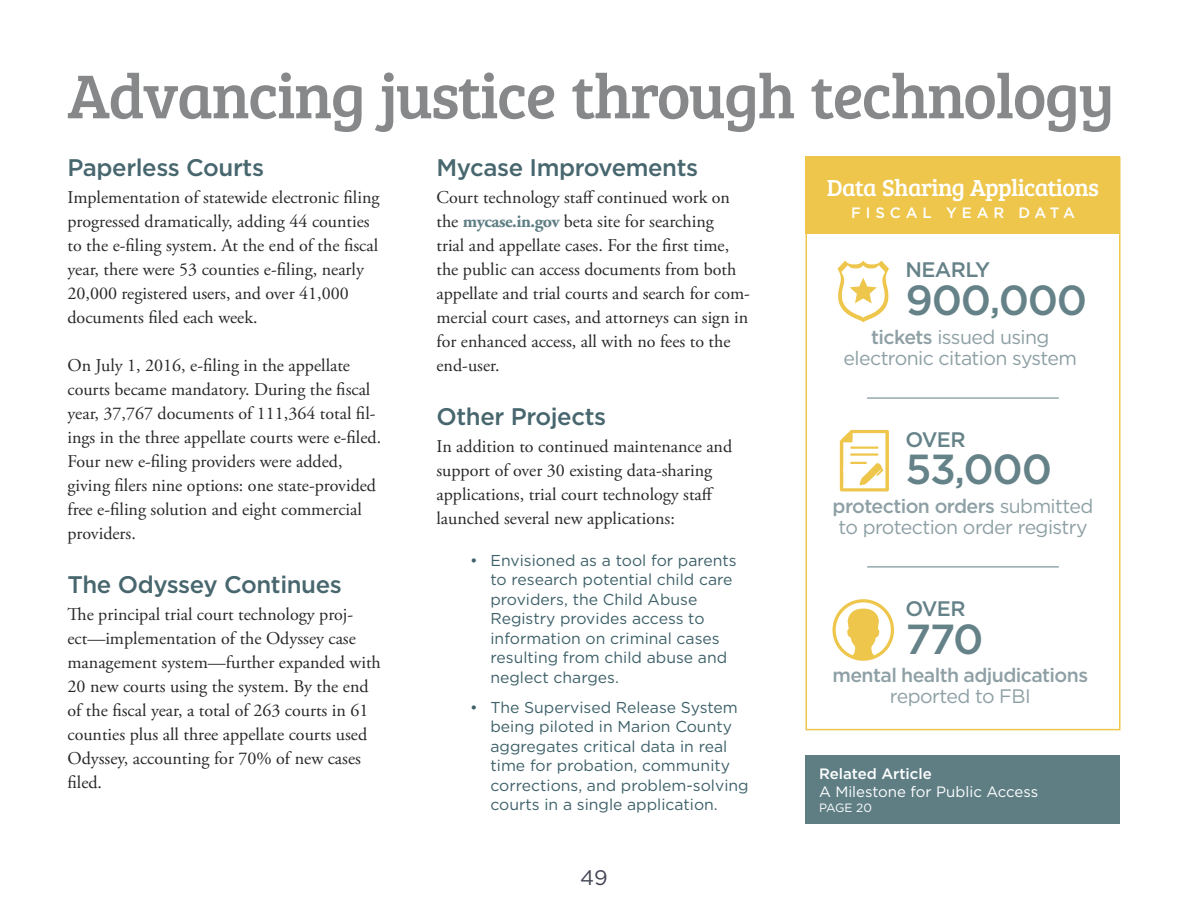
<style>
.page{position:relative;width:1188px;height:918px;background:#fff}
.page>*{position:absolute;margin:0;border:0;box-sizing:border-box;transform-origin:0 0}
.t1{font:63.9px "Bree Serif";letter-spacing:-.025em;color:#86888a}
.t2{font:500 42px "Gotham";letter-spacing:-.03em;color:#658288}
.t3{font:500 24px "Gotham";letter-spacing:-.015em;color:#47666e}
.t4{font:24px "Bree Serif";letter-spacing:-.025em;color:#fff}
.t5{font:500 21px "Gotham";letter-spacing:-.03em;color:#658288}
.t6{font:21px "Gotham";color:#444654}
.t7{font:19.5px/21px "Gotham";letter-spacing:-.03em;color:#8ea0a5;text-align:center}
.t8{font:500 19.5px "Gotham";letter-spacing:-.03em;color:#8ea0a5}
.t9{font:18px/24px "Adobe Garamond Pro";color:#292829}
.t10{font:15.75px/19.5px "Gotham";color:#3e6169}
.t11{font:15px/18px "Gotham";color:#fff}
.t12{font:500 15px "Gotham";letter-spacing:.325em;color:#fff}
.t13{font:12px "Gotham";letter-spacing:-.02em;color:#fff}
.s1{font-weight:700;color:#5e7e84}
.s2{font-size:37.5px}
.s3{font-weight:500}
</style>
<div class="page">
<hr style="left:867px;top:567px;width:192px;height:1px;background:#5e7e84">
<hr style="left:867px;top:398px;width:192px;height:1px;background:#5e7e84">
<div style="left:806px;top:157px;width:314px;height:573px;border:2px solid #eec64b"></div>
<div style="left:806px;top:157px;width:314px;height:77px;background:#eec64b"></div>
<svg style="left:838px;top:261px;width:51px;height:61px"></svg>
<svg style="left:840px;top:430px;width:49px;height:61px"></svg>
<svg style="left:832px;top:599px;width:62px;height:62px"></svg>
<div style="left:806px;top:755px;width:314px;height:69px;background:#5e7e84"></div>
<h1 class="t1" style="left:68px;top:49px;width:1049px">Advancing justice through technology</h1>
<p class="t3" style="left:68px;top:152px;width:198px">Paperless Courts</p>
<p class="t9" style="left:68px;top:186px;width:314px">Implementation of statewide electronic fling progressed dramatically, adding 44 counties to the e-fling system. At the end of the fscal year, there were 53 counties e-fling, nearly 20,000 registered users, and over 41,000 documents fled each week.</p>
<p class="t9" style="left:68px;top:354px;width:315px">On July 1, 2016, e-fling in the appellate courts became mandatory. During the fscal year, 37,767 documents of 111,364 total fl&shy;ings in the three appellate courts were e-fled.<br>Four new e-fling providers were added, giving flers nine options: one state-provided free e-fling solution and eight commercial providers.</p>
<p class="t3" style="left:68px;top:569px;width:276px">The Odyssey Continues</p>
<p class="t9" style="left:68px;top:603px;width:315px">Te principal trial court technology proj&shy;ect—implementation of the Odyssey case management system—further expanded with 20 new courts using the system. By the end of the fscal year, a total of 263 courts in 61 counties plus all three appellate courts used Odyssey, accounting for 70% of new cases fled.</p>
<p class="t3" style="left:436px;top:152px;width:263px">Mycase Improvements</p>
<p class="t9" style="left:436px;top:186px;width:315px">Court technology staf continued work on the <span class="s1">mycase.in.gov</span> beta site for searching<br>trial and appellate cases. For the frst time, the public can access documents from both appellate and trial courts and search for com&shy;mercial court cases, and attorneys can sign in for enhanced access, all with no fees to the end-user.</p>
<p class="t3" style="left:436px;top:401px;width:171px">Other Projects</p>
<p class="t9" style="left:436px;top:435px;width:297px">In addition to continued maintenance and support of over 30 existing data-sharing applications, trial court technology staf launched several new applications:</p>
<p class="t10" style="left:491px;top:550px;width:248px;text-indent:-20px">• Envisioned as a tool for parents to research potential child care providers, the Child Abuse<br>Registry provides access to information on criminal cases resulting from child abuse and neglect charges.</p>
<p class="t10" style="left:491px;top:697px;width:260px;text-indent:-20px">• The Supervised Release System being piloted in Marion County aggregates critical data in real time for probation, community corrections, and problem-solving courts in a single application.</p>
<p class="t4" style="left:827px;top:170px;width:274px">Data Sharing Applications</p>
<p class="t12" style="left:851px;top:203px;width:225px">FISCAL YEAR DATA</p>
<p class="t5" style="left:906px;top:256px;width:86px">NEARLY</p>
<p class="t2" style="left:906px;top:273px;width:183px">900<span class="s2">,</span>000</p>
<p class="t7" style="left:844px;top:326px;width:235px"><span class="s3">tickets</span> issued using electronic citation system</p>
<p class="t5" style="left:906px;top:426px;width:62px">OVER</p>
<p class="t2" style="left:906px;top:442px;width:148px">53<span class="s2">,</span>000</p>
<p class="t7" style="left:833px;top:495px;width:262px;text-align:left"><span class="s3">protection orders</span> submitted to protection order registry</p>
<p class="t5" style="left:906px;top:595px;width:62px">OVER</p>
<p class="t2" style="left:906px;top:611px;width:80px">770</p>
<p class="t8" style="left:832px;top:662px;width:257px">mental health adjudications</p>
<p class="t7" style="left:890px;top:685px;width:142px">reported to FBI</p>
<p class="t11" style="left:819px;top:764px;width:221px"><span class="s3">Related Article<br></span>A Milestone for Public Access</p>
<p class="t13" style="left:819px;top:800px;width:54px">PAGE 20</p>
<p class="t6" style="left:580px;top:864px;width:29px">49</p>
</div>
